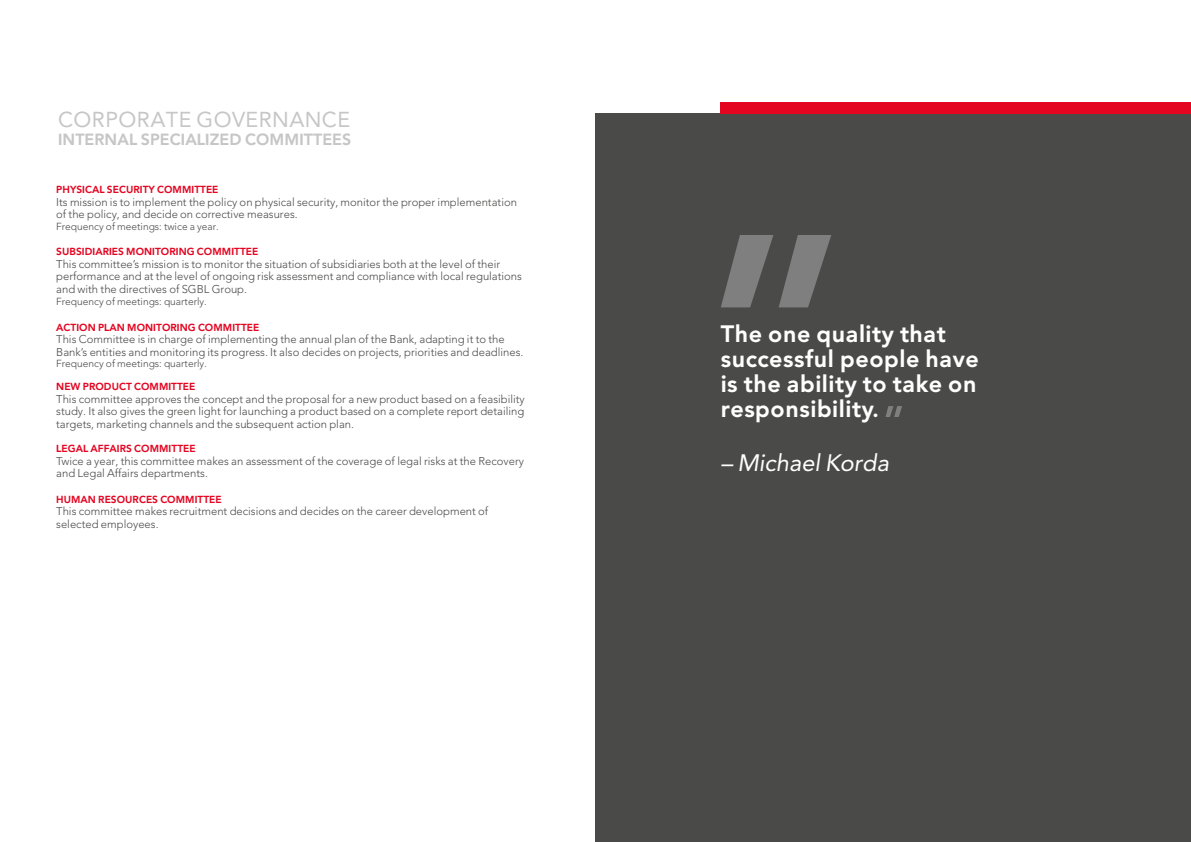
<style>
.page{position:relative;width:1191px;height:842px;background:#fff}
.page>*{position:absolute;margin:0;border:0;box-sizing:border-box;transform-origin:0 0}
.t1{font:700 22px/25px "SGBL";letter-spacing:.02em;color:#fff}
.t2{font:italic 22px "SGBL";color:#fff}
.t3{font:20px "SGBL";letter-spacing:.02em;color:#c6c6c6}
.t4{font:700 15px "SGBL";color:#c6c6c6}
.t5{font:300 10.5px/12.6px "SGBL";color:#4a4a49}
.t6{font:700 9.5px "SGBL";color:#e40521}
.t7{font:300 9.5px "SGBL";color:#4a4a49}
</style>
<div class="page">
<div style="left:595px;top:113px;width:596px;height:729px;background:#4a4a49"></div>
<svg style="left:721px;top:235px;width:110px;height:72px"></svg>
<svg style="left:885px;top:406px;width:17px;height:11px"></svg>
<div style="left:721px;top:102px;width:470px;height:11px;background:#e40521"></div>
<h2 class="t3" style="left:58px;top:105px;width:294px">CORPORATE GOVERNANCE</h2>
<h3 class="t4" style="left:58px;top:128px;width:295px">INTERNAL SPECIALIZED COMMITTEES</h3>
<p class="t6" style="left:56px;top:182px;width:164px">PHYSICAL SECURITY COMMITTEE</p>
<p class="t5" style="left:56px;top:196px;width:462px">Its mission is to implement the policy on physical security, monitor the proper implementation of the policy, and decide on corrective measures.</p>
<p class="t7" style="left:56px;top:219px;width:164px">Frequency of meetings: twice a year.</p>
<p class="t6" style="left:56px;top:244px;width:204px">SUBSIDIARIES MONITORING COMMITTEE</p>
<p class="t5" style="left:56px;top:257px;width:467px">This committee’s mission is to monitor the situation of subsidiaries both at the level of their performance and at the level of ongoing risk assessment and compliance with local regulations and with the directives of SGBL Group.</p>
<p class="t7" style="left:56px;top:295px;width:152px">Frequency of meetings: quarterly.</p>
<p class="t6" style="left:56px;top:320px;width:205px">ACTION PLAN MONITORING COMMITTEE</p>
<p class="t5" style="left:56px;top:333px;width:469px">This Committee is in charge of implementing the annual plan of the Bank, adapting it to the<br>Bank’s entities and monitoring its progress. It also decides on projects, priorities and deadlines.</p>
<p class="t7" style="left:56px;top:357px;width:152px">Frequency of meetings: quarterly.</p>
<p class="t6" style="left:56px;top:379px;width:141px">NEW PRODUCT COMMITTEE</p>
<p class="t5" style="left:56px;top:393px;width:470px;text-align:justify">This committee approves the concept and the proposal for a new product based on a feasibility study. It also gives the green light for launching a product based on a complete report detailing targets, marketing channels and the subsequent action plan.</p>
<p class="t6" style="left:56px;top:441px;width:141px">LEGAL AFFAIRS COMMITTEE</p>
<p class="t5" style="left:56px;top:455px;width:469px">Twice a year, this committee makes an assessment of the coverage of legal risks at the Recovery and Legal Affairs departments.</p>
<p class="t6" style="left:56px;top:492px;width:167px">HUMAN RESOURCES COMMITTEE</p>
<p class="t5" style="left:56px;top:505px;width:433px">This committee makes recruitment decisions and decides on the career development of selected employees.</p>
<h1 class="t1" style="left:720px;top:322px;width:260px">The one quality that successful people have is the ability to take on responsibility.</h1>
<h1 class="t2" style="left:720px;top:446px;width:170px">– Michael Korda</h1>
</div>
